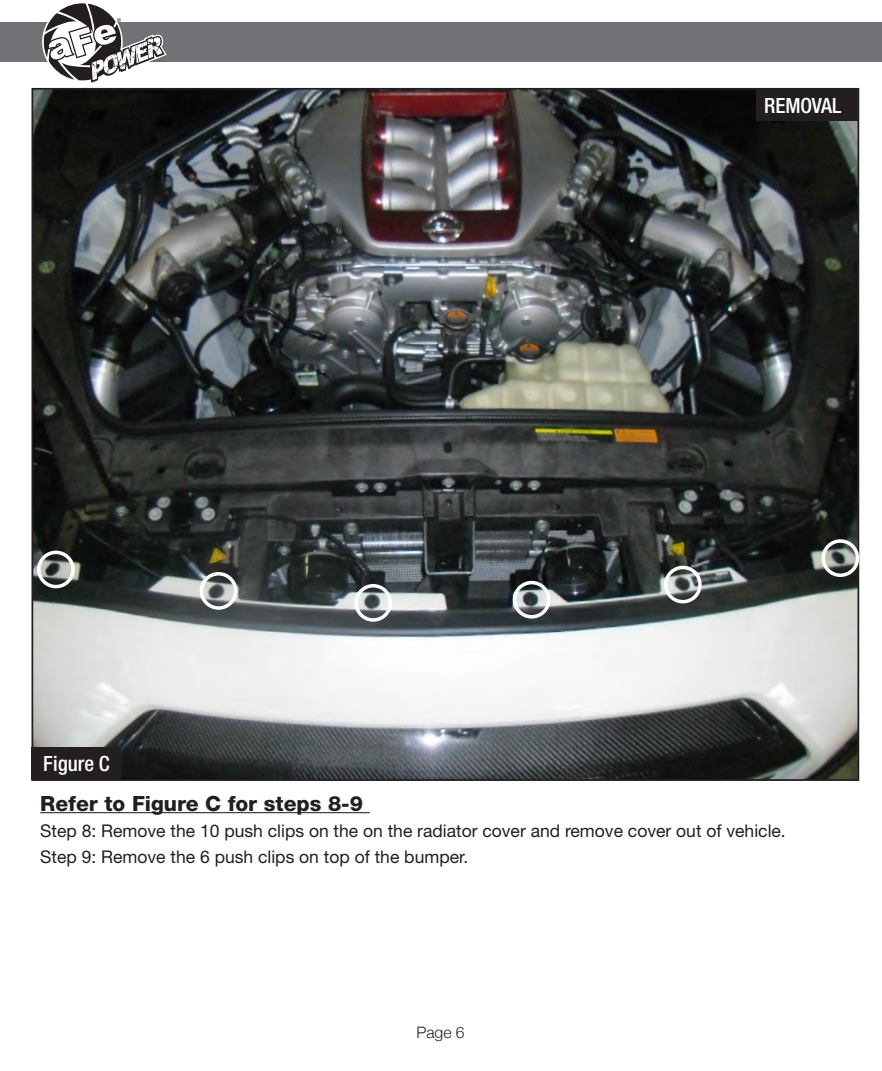
<style>
.page{position:relative;width:882px;height:1071px;background:#fff}
.page>*{position:absolute;margin:0;border:0;box-sizing:border-box;transform-origin:0 0}
.t1{font:800 21px "Helvetica Neue";color:#231f20}
.t2{font:500 condensed 21px "Helvetica Neue";color:#fff}
.t3{font:17.5px "Helvetica Neue";color:#231f20}
.t4{font:300 15.75px "Helvetica Neue";color:#231f20}
.t5{font:8.75px "Myriad";color:#231f20}
</style>
<div class="page">
<div style="left:0;top:23px;width:882px;height:39px;background:#717275"></div>
<svg style="left:43px;top:3px;width:124px;height:80px"></svg>
<img style="left:35px;top:91px;width:821px;height:687px">
<hr style="left:40px;top:812px;width:330px;height:1px;background:#231f20">
<div style="left:32px;top:747px;width:89px;height:33px;background:#231f20"></div>
<div style="left:756px;top:88px;width:103px;height:33px;background:#231f20"></div>
<div style="left:200px;top:572px;width:37px;height:38px;border:4px solid #fff;border-radius:50%"></div>
<div style="left:37px;top:551px;width:38px;height:37px;border:4px solid #fff;border-radius:50%"></div>
<div style="left:354px;top:584px;width:38px;height:38px;border:4px solid #fff;border-radius:50%"></div>
<div style="left:513px;top:581px;width:38px;height:38px;border:4px solid #fff;border-radius:50%"></div>
<div style="left:664px;top:566px;width:38px;height:37px;border:4px solid #fff;border-radius:50%"></div>
<div style="left:822px;top:539px;width:37px;height:38px;border:4px solid #fff;border-radius:50%"></div>
<p class="t5" style="left:117px;top:17px;width:6px">®</p>
<p class="t2" style="left:43px;top:751px;width:68px">Figure C</p>
<p class="t2" style="left:764px;top:93px;width:79px">REMOVAL</p>
<p class="t1" style="left:40px;top:791px;width:324px">Refer to Figure C for steps 8-9</p>
<p class="t3" style="left:40px;top:820px;width:747px">Step 8: Remove the 10 push clips on the on the radiator cover and remove cover out of vehicle.</p>
<p class="t3" style="left:40px;top:847px;width:429px">Step 9: Remove the 6 push clips on top of the bumper.</p>
<p class="t4" style="left:416px;top:1020px;width:50px">Page 6</p>
</div>
